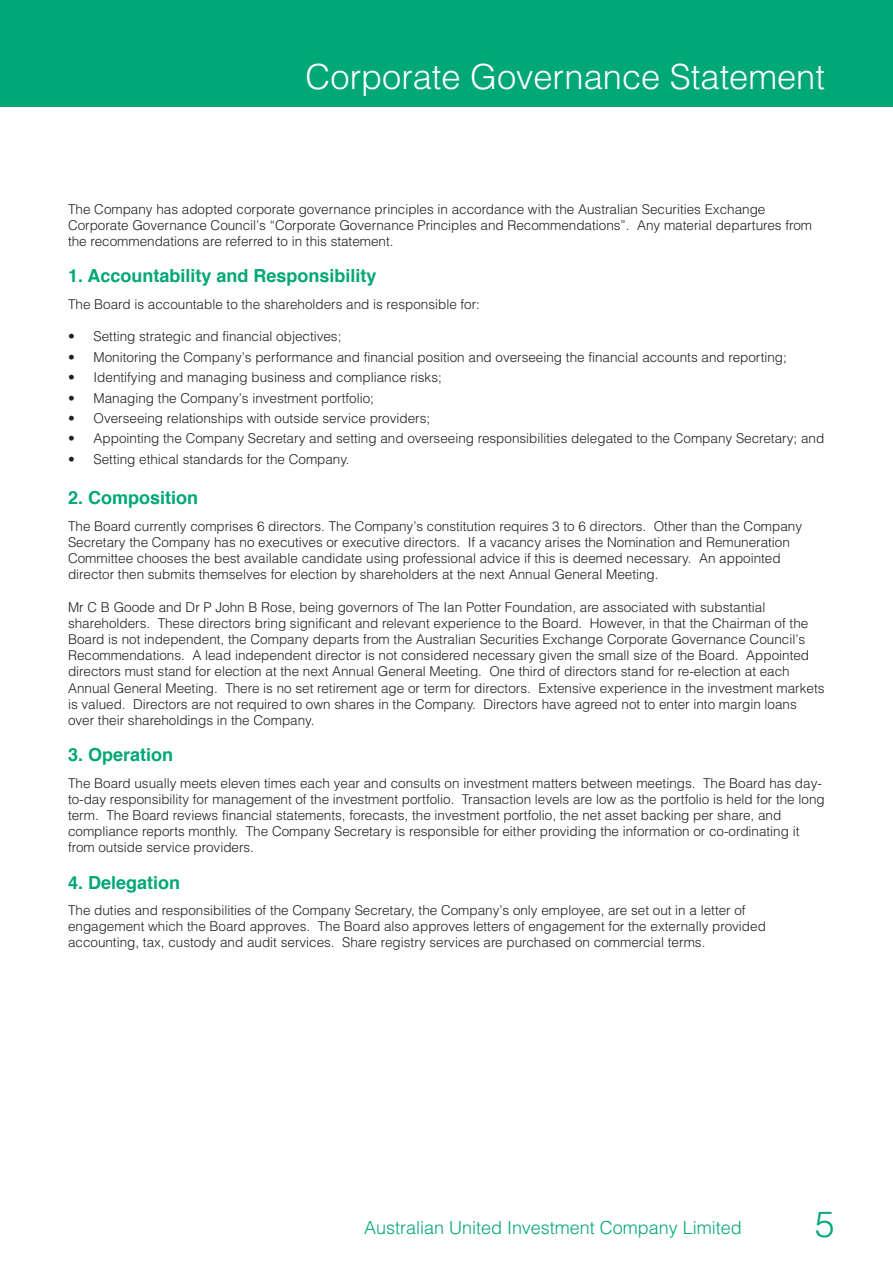
<style>
.page{position:relative;width:893px;height:1263px;background:#fff}
.page>*{position:absolute;margin:0;border:0;box-sizing:border-box;transform-origin:0 0}
.t1{font:300 36px "Helvetica";color:#00a777}
.t2{font:300 34.5px "Helvetica";color:#fff}
.t3{font:700 18px "Helvetica";color:#00a777}
.t4{font:300 18px "Helvetica";color:#00a777}
.t5{font:300 13.5px/16.2px "Helvetica";color:#231f20}
</style>
<div class="page">
<div style="left:0;top:0;width:893px;height:106px;background:#00a777"></div>
<h2 class="t2" style="left:306px;top:64px;width:521px">Corporate Governance Statement</h2>
<p class="t5" style="left:68px;top:202px;width:746px">The Company has adopted corporate governance principles in accordance with the Australian Securities Exchange<br>Corporate Governance Council’s “Corporate Governance Principles and Recommendations”. Any material departures from the recommendations are referred to in this statement.</p>
<h3 class="t3" style="left:68px;top:269px;width:310px">1. Accountability and Responsibility</h3>
<p class="t5" style="left:68px;top:297px;width:413px">The Board is accountable to the shareholders and is responsible for:</p>
<p class="t5" style="left:68px;top:330px;width:275px">• Setting strategic and financial objectives;</p>
<p class="t5" style="left:68px;top:350px;width:720px">• Monitoring the Company’s performance and financial position and overseeing the financial accounts and reporting;</p>
<p class="t5" style="left:68px;top:370px;width:375px">• Identifying and managing business and compliance risks;</p>
<p class="t5" style="left:68px;top:391px;width:307px">• Managing the Company’s investment portfolio;</p>
<p class="t5" style="left:68px;top:411px;width:364px">• Overseeing relationships with outside service providers;</p>
<p class="t5" style="left:68px;top:432px;width:758px">• Appointing the Company Secretary and setting and overseeing responsibilities delegated to the Company Secretary; and</p>
<p class="t5" style="left:68px;top:452px;width:283px">• Setting ethical standards for the Company.</p>
<h3 class="t3" style="left:68px;top:490px;width:132px">2. Composition</h3>
<p class="t5" style="left:68px;top:519px;width:735px">The Board currently comprises 6 directors. The Company’s constitution requires 3 to 6 directors. Other than the Company Secretary the Company has no executives or executive directors. If a vacancy arises the Nomination and Remuneration Committee chooses the best available candidate using professional advice if this is deemed necessary. An appointed director then submits themselves for election by shareholders at the next Annual General Meeting.</p>
<p class="t5" style="left:68px;top:600px;width:758px">Mr C B Goode and Dr P John B Rose, being governors of The Ian Potter Foundation, are associated with substantial shareholders. These directors bring significant and relevant experience to the Board. However, in that the Chairman of the Board is not independent, the Company departs from the Australian Securities Exchange Corporate Governance Council’s Recommendations. A lead independent director is not considered necessary given the small size of the Board. Appointed directors must stand for election at the next Annual General Meeting. One third of directors stand for re-election at each Annual General Meeting. There is no set retirement age or term for directors. Extensive experience in the investment markets is valued. Directors are not required to own shares in the Company. Directors have agreed not to enter into margin loans over their shareholdings in the Company.</p>
<h3 class="t3" style="left:68px;top:747px;width:107px">3. Operation</h3>
<p class="t5" style="left:68px;top:776px;width:758px">The Board usually meets eleven times each year and consults on investment matters between meetings. The Board has day&shy;to-day responsibility for management of the investment portfolio. Transaction levels are low as the portfolio is held for the long term. The Board reviews financial statements, forecasts, the investment portfolio, the net asset backing per share, and compliance reports monthly. The Company Secretary is responsible for either providing the information or co-ordinating it from outside service providers.</p>
<h3 class="t3" style="left:68px;top:875px;width:114px">4. Delegation</h3>
<p class="t5" style="left:68px;top:903px;width:699px">The duties and responsibilities of the Company Secretary, the Company’s only employee, are set out in a letter of engagement which the Board approves. The Board also approves letters of engagement for the externally provided accounting, tax, custody and audit services. Share registry services are purchased on commercial terms.</p>
<h3 class="t4" style="left:364px;top:1221px;width:379px">Australian United Investment Company Limited</h3>
<h1 class="t1" style="left:815px;top:1211px;width:22px">5</h1>
</div>
